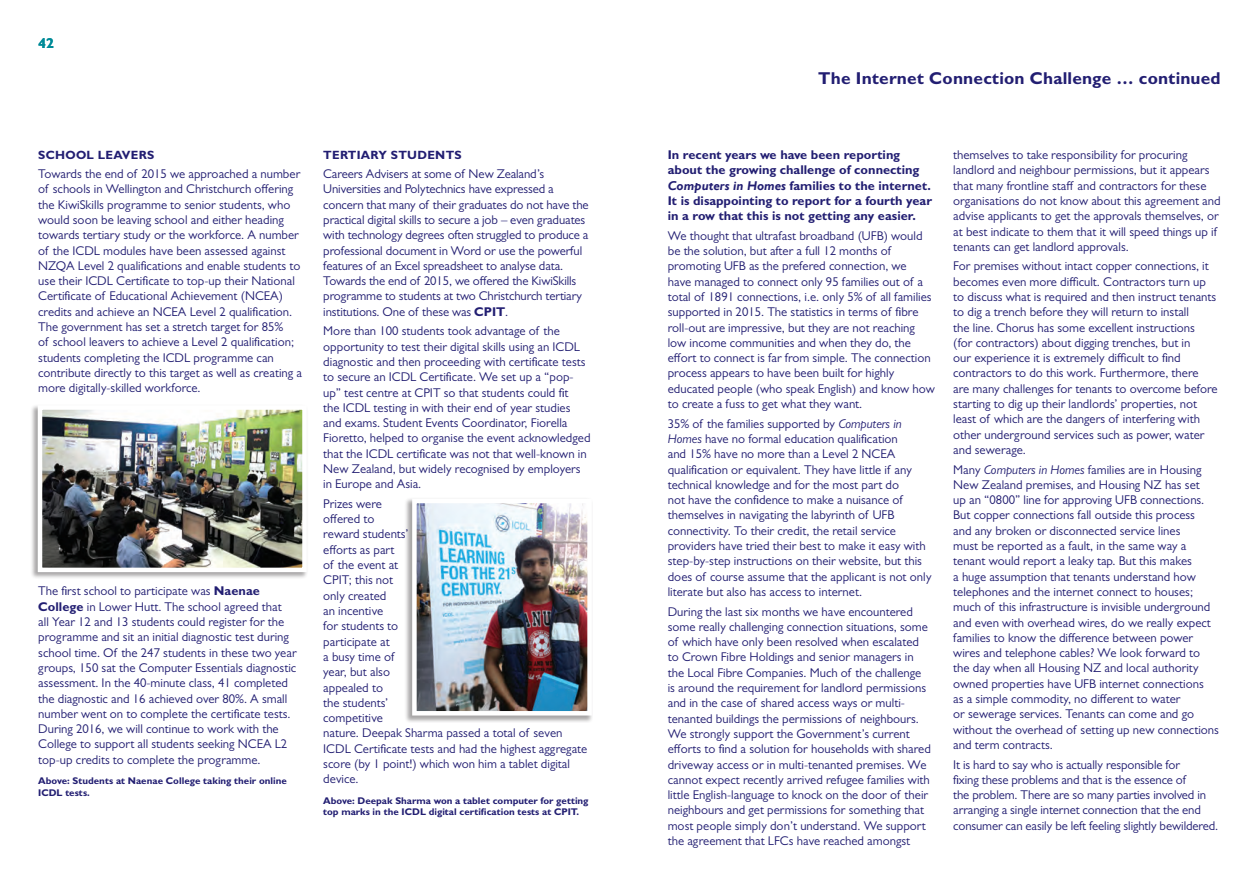
<style>
.page{position:relative;width:1259px;height:893px;background:#fff}
.page>*{position:absolute;margin:0;border:0;box-sizing:border-box;transform-origin:0 0}
.t1{font:700 17.25px "Gill Sans MT Pro";letter-spacing:.01em;color:#221e72}
.t2{font:700 14.25px "Gill Sans MT Pro";color:#008b98}
.t3{font:12.75px/15.3px "Gill Sans MT Pro";color:#221e72}
.t4{font:700 12.75px/15.3px "Gill Sans MT Pro";color:#221e72}
.t5{font:700 12px "Gill Sans MT Pro";letter-spacing:.025em;color:#221e72}
.t6{font:700 9.75px/11.7px "Gill Sans MT Pro";color:#221e72}
.s1{font-weight:700}
.s2{font-family:"Gill Sans";font-style:italic}
.s3{font-style:italic}
</style>
<div class="page">
<div style="left:30px;top:404px;width:278px;height:176px;background:#231f20;opacity:.4"></div>
<img style="left:43px;top:410px;width:259px;height:157px">
<div style="left:38px;top:405px;width:269px;height:167px;border:4px solid #fff"></div>
<div style="left:404px;top:497px;width:189px;height:226px;background:#231f20;opacity:.4"></div>
<img style="left:417px;top:504px;width:170px;height:206px">
<div style="left:412px;top:499px;width:180px;height:216px;border:4px solid #fff"></div>
<p class="t2" style="left:38px;top:34px;width:17px">42</p>
<p class="t5" style="left:38px;top:147px;width:118px">SCHOOL LEAVERS</p>
<p class="t3" style="left:38px;top:166px;width:265px">Towards the end of 2015 we approached a number of schools in Wellington and Christchurch offering the KiwiSkills programme to senior students, who would soon be leaving school and either heading towards tertiary study or the workforce. A number of the ICDL modules have been assessed against NZQA Level 2 qualifications and enable students to use their ICDL Certificate to top-up their National Certificate of Educational Achievement (NCEA) credits and achieve an NCEA Level 2 qualification.<br>The government has set a stretch target for 85%<br>of school leavers to achieve a Level 2 qualification; students completing the ICDL programme can contribute directly to this target as well as creating a more digitally-skilled workforce.</p>
<p class="t3" style="left:38px;top:583px;width:260px">The first school to participate was <span class="s1">Naenae College</span> in Lower Hutt. The school agreed that<br>all Year 12 and 13 students could register for the programme and sit an initial diagnostic test during school time. Of the 247 students in these two year groups, 150 sat the Computer Essentials diagnostic assessment. In the 40-minute class, 41 completed the diagnostic and 16 achieved over 80%. A small number went on to complete the certificate tests.<br>During 2016, we will continue to work with the College to support all students seeking NCEA L2 top-up credits to complete the programme.</p>
<p class="t6" style="left:38px;top:775px;width:250px">Above: Students at Naenae College taking their online<br>ICDL tests.</p>
<p class="t5" style="left:323px;top:147px;width:140px">TERTIARY STUDENTS</p>
<p class="t3" style="left:323px;top:166px;width:267px">Careers Advisers at some of New Zealand’s Universities and Polytechnics have expressed a concern that many of their graduates do not have the practical digital skills to secure a job – even graduates with technology degrees often struggled to produce a professional document in Word or use the powerful features of an Excel spreadsheet to analyse data.<br>Towards the end of 2015, we offered the KiwiSkills programme to students at two Christchurch tertiary institutions. One of these was <span class="s1">CPIT</span>.</p>
<p class="t3" style="left:323px;top:323px;width:269px">More than 100 students took advantage of the opportunity to test their digital skills using an ICDL diagnostic and then proceeding with certificate tests to secure an ICDL Certificate. We set up a “pop&shy;up” test centre at CPIT so that students could fit<br>the ICDL testing in with their end of year studies and exams. Student Events Coordinator, Fiorella Fioretto, helped to organise the event acknowledged that the ICDL certificate was not that well-known in New Zealand, but widely recognised by employers in Europe and Asia.</p>
<p class="t3" style="left:323px;top:496px;width:266px">Prizes were<br>offered to<br>reward students’<br>efforts as part<br>of the event at<br>CPIT; this not<br>only created<br>an incentive<br>for students to<br>participate at<br>a busy time of<br>year, but also<br>appealed to<br>the students’<br>competitive<br>nature. Deepak Sharma passed a total of seven<br>ICDL Certificate tests and had the highest aggregate score (by 1 point!) which won him a tablet digital device.</p>
<p class="t6" style="left:323px;top:794px;width:267px">Above: Deepak Sharma won a tablet computer for getting top marks in the ICDL digital certification tests at CPIT.</p>
<h1 class="t1" style="left:818px;top:67px;width:404px">The Internet Connection Challenge … continued</h1>
<p class="t4" style="left:668px;top:147px;width:266px">In recent years we have been reporting about the growing challenge of connecting <span class="s2">Computers in Homes</span> families to the internet.<br>It is disappointing to report for a fourth year in a row that this is not getting any easier.</p>
<p class="t3" style="left:668px;top:228px;width:269px">We thought that ultrafast broadband (UFB) would be the solution, but after a full 12 months of promoting UFB as the prefered connection, we<br>have managed to connect only 95 families out of a total of 1891 connections, i.e. only 5% of all families supported in 2015. The statistics in terms of fibre roll-out are impressive, but they are not reaching low income communities and when they do, the effort to connect is far from simple. The connection process appears to have been built for highly educated people (who speak English) and know how to create a fuss to get what they want.</p>
<p class="t3" style="left:668px;top:416px;width:265px">35% of the families supported by <span class="s3">Computers in Homes</span> have no formal education qualification<br>and 15% have no more than a Level 2 NCEA qualification or equivalent. They have little if any technical knowledge and for the most part do<br>not have the confidence to make a nuisance of themselves in navigating the labyrinth of UFB connectivity. To their credit, the retail service providers have tried their best to make it easy with step-by-step instructions on their website, but this does of course assume that the applicant is not only literate but also has access to internet.</p>
<p class="t3" style="left:668px;top:603px;width:265px">During the last six months we have encountered some really challenging connection situations, some of which have only been resolved when escalated to Crown Fibre Holdings and senior managers in the Local Fibre Companies. Much of the challenge is around the requirement for landlord permissions and in the case of shared access ways or multi&shy;tenanted buildings the permissions of neighbours.<br>We strongly support the Government’s current efforts to find a solution for households with shared driveway access or in multi-tenanted premises. We cannot expect recently arrived refugee families with little English-language to knock on the door of their neighbours and get permissions for something that most people simply don’t understand. We support the agreement that LFCs have reached amongst</p>
<p class="t3" style="left:953px;top:147px;width:269px">themselves to take responsibility for procuring landlord and neighbour permissions, but it appears that many frontline staff and contractors for these organisations do not know about this agreement and advise applicants to get the approvals themselves, or at best indicate to them that it will speed things up if tenants can get landlord approvals.</p>
<p class="t3" style="left:953px;top:258px;width:266px">For premises without intact copper connections, it becomes even more difficult. Contractors turn up to discuss what is required and then instruct tenants to dig a trench before they will return to install<br>the line. Chorus has some excellent instructions<br>(for contractors) about digging trenches, but in<br>our experience it is extremely difficult to find contractors to do this work. Furthermore, there are many challenges for tenants to overcome before starting to dig up their landlords’ properties, not least of which are the dangers of interfering with other underground services such as power, water and sewerage.</p>
<p class="t3" style="left:953px;top:461px;width:267px">Many <span class="s3">Computers in Homes</span> families are in Housing New Zealand premises, and Housing NZ has set<br>up an “0800” line for approving UFB connections.<br>But copper connections fall outside this process<br>and any broken or disconnected service lines<br>must be reported as a fault, in the same way a tenant would report a leaky tap. But this makes<br>a huge assumption that tenants understand how telephones and the internet connect to houses; much of this infrastructure is invisible underground and even with overhead wires, do we really expect families to know the difference between power wires and telephone cables? We look forward to the day when all Housing NZ and local authority owned properties have UFB internet connections<br>as a simple commodity, no different to water<br>or sewerage services. Tenants can come and go without the overhead of setting up new connections and term contracts.</p>
<p class="t3" style="left:953px;top:756px;width:265px">It is hard to say who is actually responsible for<br>fixing these problems and that is the essence of<br>the problem. There are so many parties involved in arranging a single internet connection that the end consumer can easily be left feeling slightly bewildered.</p>
</div>
